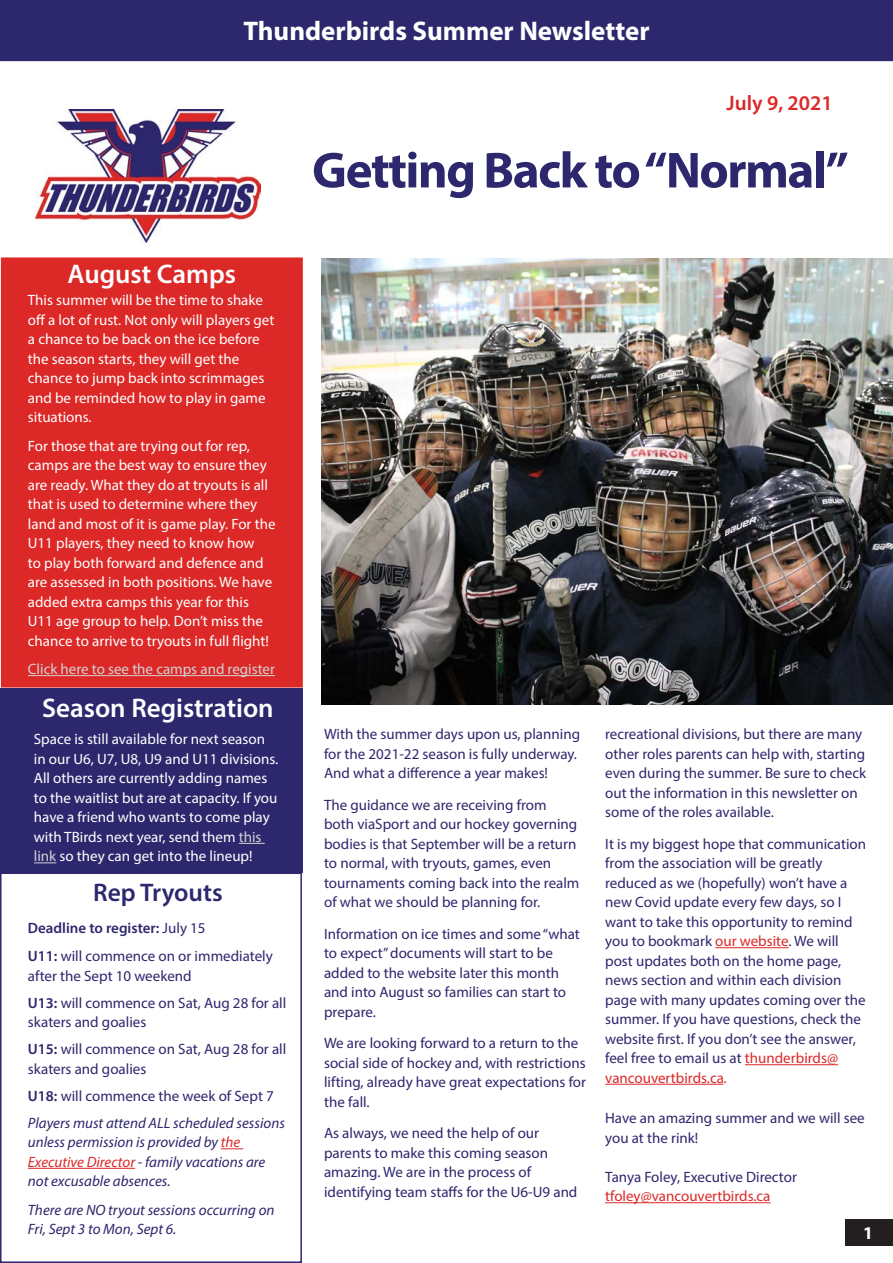
<style>
.page{position:relative;width:893px;height:1263px;background:#fff}
.page>*{position:absolute;margin:0;border:0;box-sizing:border-box;transform-origin:0 0}
.t1{font:700 51px "Myriad Pro";letter-spacing:-.03em;color:#2d276d}
.Head_2_reverse{font:600 27px "Myriad Pro";color:#fff}
.t2{font:700 27px "Myriad Pro";color:#fff}
.Head_2_reverse-2{font:600 25.5px "Myriad Pro";color:#2d276d}
.t3{font:600 21px "Myriad Pro";color:#dc2827}
.t4{font:700 18px "Myriad Pro";color:#fff}
.Body{font:15px/19.5px "Myriad Pro";color:#2d276d}
.Body-2{font:15px/19.5px "Myriad Pro";color:#fff}
.Body-3{font:italic 15px/19.5px "Myriad Pro";color:#2d276d}
.Body-4{font:15px "Myriad Pro";color:#d1d2d4}
.Body-5{font:15px "Myriad Pro";color:#dc2827}
.Body-6{font:600 15px "Myriad Pro";color:#2d276d}
.s1{color:#d1d2d4}
.s2{font-weight:400}
.s3{font-weight:600}
.s4{color:#dc2827}
</style>
<div class="page">
<div style="left:0;top:0;width:893px;height:61px;background:#2d276d"></div>
<div style="left:846px;top:1219px;width:47px;height:26px;background:#231f20"></div>
<img style="left:35px;top:109px;width:225px;height:134px">
<img style="left:322px;top:259px;width:571px;height:445px">
<div style="left:0;top:872px;width:302px;height:391px;border:2px solid #2d276d"></div>
<div style="left:0;top:687px;width:303px;height:185px;background:#2d276d"></div>
<hr style="left:715px;top:947px;width:73px;height:1px;background:#dc2827">
<hr style="left:745px;top:1064px;width:93px;height:1px;background:#dc2827">
<hr style="left:605px;top:1084px;width:118px;height:1px;background:#dc2827">
<hr style="left:605px;top:1202px;width:165px;height:1px;background:#dc2827">
<svg style="left:239px;top:843px;width:26px;height:1px"></svg>
<svg style="left:34px;top:862px;width:22px;height:1px"></svg>
<div style="left:2px;top:258px;width:300px;height:429px;background:#dc2827"></div>
<div style="left:1px;top:257px;width:302px;height:430px;border:2px solid #dc2827"></div>
<hr style="left:28px;top:675px;width:247px;height:1px;background:#d1d2d4">
<svg style="left:221px;top:1148px;width:22px;height:1px"></svg>
<hr style="left:28px;top:1168px;width:107px;height:1px;background:#dc2827">
<p class="t2" style="left:243px;top:13px;width:408px">Thunderbirds Summer Newsletter</p>
<p class="Head_2_reverse" style="left:68px;top:257px;width:170px">August Camps</p>
<p class="Body-2" style="left:28px;top:290px;width:248px">This summer will be the time to shake off a lot of rust. Not only will players get a chance to be back on the ice before the season starts, they will get the chance to jump back into scrimmages and be reminded how to play in game situations.</p>
<p class="Body-2" style="left:28px;top:436px;width:249px">For those that are trying out for rep, camps are the best way to ensure they are ready. What they do at tryouts is all that is used to determine where they land and most of it is game play. For the U11 players, they need to know how<br>to play both forward and defence and are assessed in both positions. We have added extra camps this year for this U11 age group to help. Don’t miss the chance to arrive to tryouts in full flight!</p>
<p class="Body-4" style="left:28px;top:660px;width:249px">Click here to see the camps and register</p>
<p class="Head_2_reverse" style="left:42px;top:690px;width:233px">Season Registration</p>
<p class="Body-2" style="left:34px;top:729px;width:246px">Space is still available for next season in our U6, U7, U8, U9 and U11 divisions.<br>All others are currently adding names to the waitlist but are at capacity. If you have a friend who wants to come play with TBirds next year, send them <span class="s1">this link</span> so they can get into the lineup!</p>
<p class="Head_2_reverse-2" style="left:93px;top:876px;width:131px">Rep Tryouts</p>
<p class="Body-6" style="left:28px;top:918px;width:179px">Deadline to register: <span class="s2">July 15</span></p>
<p class="Body" style="left:28px;top:946px;width:246px"><span class="s3">U11:</span> will commence on or immediately after the Sept 10 weekend</p>
<p class="Body" style="left:28px;top:993px;width:260px"><span class="s3">U13:</span> will commence on Sat, Aug 28 for all skaters and goalies</p>
<p class="Body" style="left:28px;top:1039px;width:260px"><span class="s3">U15:</span> will commence on Sat, Aug 28 for all skaters and goalies</p>
<p class="Body" style="left:28px;top:1086px;width:247px"><span class="s3">U18:</span> will commence the week of Sept 7</p>
<p class="Body-3" style="left:28px;top:1113px;width:259px">Players must attend ALL scheduled sessions unless permission is provided by <span class="s4">the Executive Director</span> - family vacations are not excusable absences.</p>
<p class="Body-3" style="left:28px;top:1200px;width:248px">There are NO tryout sessions occurring on<br>Fri, Sept 3 to Mon, Sept 6.</p>
<p class="t3" style="left:727px;top:89px;width:108px">July 9, 2021</p>
<p class="t1" style="left:312px;top:137px;width:538px">Getting Back to “Normal”</p>
<p class="Body" style="left:324px;top:724px;width:257px">With the summer days upon us, planning for the 2021-22 season is fully underway.<br>And what a difference a year makes!</p>
<p class="Body" style="left:324px;top:795px;width:257px">The guidance we are receiving from both viaSport and our hockey governing bodies is that September will be a return to normal, with tryouts, games, even tournaments coming back into the realm of what we should be planning for.</p>
<p class="Body" style="left:324px;top:924px;width:257px">Information on ice times and some “what to expect” documents will start to be added to the website later this month and into August so families can start to prepare.</p>
<p class="Body" style="left:324px;top:1033px;width:263px">We are looking forward to a return to the social side of hockey and, with restrictions lifting, already have great expectations for the fall.</p>
<p class="Body" style="left:324px;top:1123px;width:255px">As always, we need the help of our parents to make this coming season amazing. We are in the process of identifying team staffs for the U6-U9 and</p>
<p class="Body" style="left:605px;top:724px;width:262px">recreational divisions, but there are many other roles parents can help with, starting even during the summer. Be sure to check out the information in this newsletter on some of the roles available.</p>
<p class="Body" style="left:605px;top:834px;width:262px">It is my biggest hope that communication from the association will be greatly reduced as we (hopefully) won’t have a new Covid update every few days, so I want to take this opportunity to remind you to bookmark <span class="s4">our website</span>. We will post updates both on the home page, news section and within each division page with many updates coming over the summer. If you have questions, check the website first. If you don’t see the answer, feel free to email us at <span class="s4">thunderbirds@ vancouvertbirds.ca.</span></p>
<p class="Body" style="left:605px;top:1108px;width:261px">Have an amazing summer and we will see you at the rink!</p>
<p class="Body" style="left:605px;top:1167px;width:193px">Tanya Foley, Executive Director</p>
<p class="Body-5" style="left:605px;top:1187px;width:167px">tfoley@vancouvertbirds.ca</p>
<p class="t4" style="left:863px;top:1221px;width:11px">1</p>
</div>
